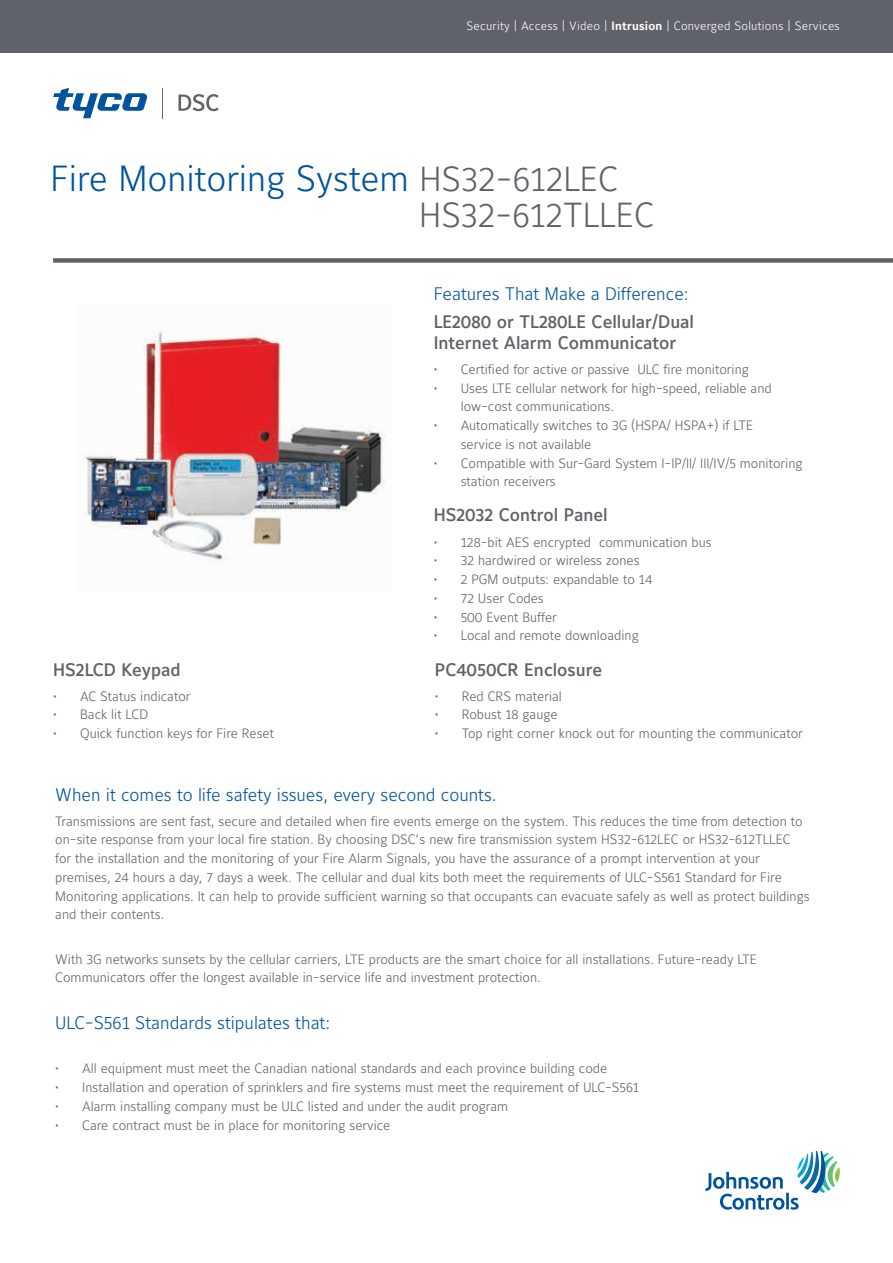
<style>
.page{position:relative;width:893px;height:1263px;background:#fff}
.page>*{position:absolute;margin:0;border:0;box-sizing:border-box;transform-origin:0 0}
.t1{font:300 36px "Maurea Jci Lf ML";color:#01539e}
.t2{font:300 34.5px "Maurea Jci Lf ML";color:#5f6369}
.t3{font:300 18px "Maurea Jci Lf ML";color:#01539e}
.t4{font:500 18px/21px "Maurea Jci Lf ML";color:#5f6369}
.t5{font:300 13.5px/18.8px "Maurea Jci Lf ML";color:#5f6369}
.t6{font:300 12px "Maurea Jci Lf ML";letter-spacing:.02em;color:#fff}
.s1{font-weight:700}
.s2{font-size:34.5px;color:#5f6369}
</style>
<div class="page">
<svg style="left:705px;top:1151px;width:135px;height:59px"></svg>
<div style="left:0;top:0;width:893px;height:53px;background:#5f6369"></div>
<svg style="left:53px;top:88px;width:95px;height:30px"></svg>
<hr style="left:162px;top:88px;width:1px;height:30px;background:#636366">
<svg style="left:178px;top:94px;width:41px;height:17px"></svg>
<img style="left:85px;top:330px;width:301px;height:234px">
<div style="left:53px;top:258px;width:840px;height:5px;background:#5f6369"></div>
<p class="t6" style="left:466px;top:18px;width:375px">Security | Access | Video | <span class="s1">Intrusion</span> | Converged Solutions | Services</p>
<h1 class="t1" style="left:50px;top:156px;width:569px">Fire Monitoring System <span class="s2">HS32-612LEC</span></h1>
<h2 class="t2" style="left:419px;top:193px;width:236px">HS32-612TLLEC</h2>
<h3 class="t4" style="left:53px;top:659px;width:129px">HS2LCD Keypad</h3>
<p class="t5" style="left:53px;top:686px;width:139px">• AC Status indicator</p>
<p class="t5" style="left:53px;top:705px;width:97px">• Back lit LCD</p>
<p class="t5" style="left:53px;top:724px;width:222px">• Quick function keys for Fire Reset</p>
<h3 class="t3" style="left:434px;top:283px;width:257px">Features That Make a Difference:</h3>
<h3 class="t4" style="left:434px;top:311px;width:262px">LE2080 or TL280LE Cellular/Dual<br>Internet Alarm Communicator</h3>
<p class="t5" style="left:434px;top:360px;width:317px">• Certified for active or passive ULC fire monitoring</p>
<p class="t5" style="left:461px;top:378px;width:313px;text-indent:-27px">• Uses LTE cellular network for high-speed, reliable and low-cost communications.</p>
<p class="t5" style="left:461px;top:416px;width:294px;text-indent:-27px">• Automatically switches to 3G (HSPA/ HSPA+) if LTE service is not available</p>
<p class="t5" style="left:461px;top:453px;width:343px;text-indent:-27px">• Compatible with Sur-Gard System I-IP/II/ III/IV/5 monitoring station receivers</p>
<h3 class="t4" style="left:434px;top:505px;width:176px">HS2032 Control Panel</h3>
<p class="t5" style="left:434px;top:532px;width:279px">• 128-bit AES encrypted communication bus</p>
<p class="t5" style="left:434px;top:551px;width:207px">• 32 hardwired or wireless zones</p>
<p class="t5" style="left:434px;top:570px;width:220px">• 2 PGM outputs: expandable to 14</p>
<p class="t5" style="left:434px;top:588px;width:112px">• 72 User Codes</p>
<p class="t5" style="left:434px;top:607px;width:125px">• 500 Event Buffer</p>
<p class="t5" style="left:434px;top:626px;width:207px">• Local and remote downloading</p>
<h3 class="t4" style="left:435px;top:659px;width:169px">PC4050CR Enclosure</h3>
<p class="t5" style="left:435px;top:686px;width:129px">• Red CRS material</p>
<p class="t5" style="left:435px;top:705px;width:124px">• Robust 18 gauge</p>
<p class="t5" style="left:435px;top:724px;width:370px">• Top right corner knock out for mounting the communicator</p>
<h3 class="t3" style="left:55px;top:783px;width:443px">When it comes to life safety issues, every second counts.</h3>
<p class="t5" style="left:55px;top:811px;width:756px">Transmissions are sent fast, secure and detailed when fire events emerge on the system. This reduces the time from detection to on-site response from your local fire station. By choosing DSC’s new fire transmission system HS32-612LEC or HS32-612TLLEC for the installation and the monitoring of your Fire Alarm Signals, you have the assurance of a prompt intervention at your premises, 24 hours a day, 7 days a week. The cellular and dual kits both meet the requirements of ULC-S561 Standard for Fire Monitoring applications. It can help to provide sufficient warning so that occupants can evacuate safely as well as protect buildings and their contents.</p>
<p class="t5" style="left:55px;top:949px;width:703px">With 3G networks sunsets by the cellular carriers, LTE products are the smart choice for all installations. Future-ready LTE<br>Communicators offer the longest available in-service life and investment protection.</p>
<h3 class="t3" style="left:55px;top:1011px;width:276px">ULC-S561 Standards stipulates that:</h3>
<p class="t5" style="left:55px;top:1059px;width:553px">• All equipment must meet the Canadian national standards and each province building code</p>
<p class="t5" style="left:55px;top:1078px;width:585px">• Installation and operation of sprinklers and fire systems must meet the requirement of ULC-S561</p>
<p class="t5" style="left:55px;top:1096px;width:454px">• Alarm installing company must be ULC listed and under the audit program</p>
<p class="t5" style="left:55px;top:1115px;width:337px">• Care contract must be in place for monitoring service</p>
</div>
